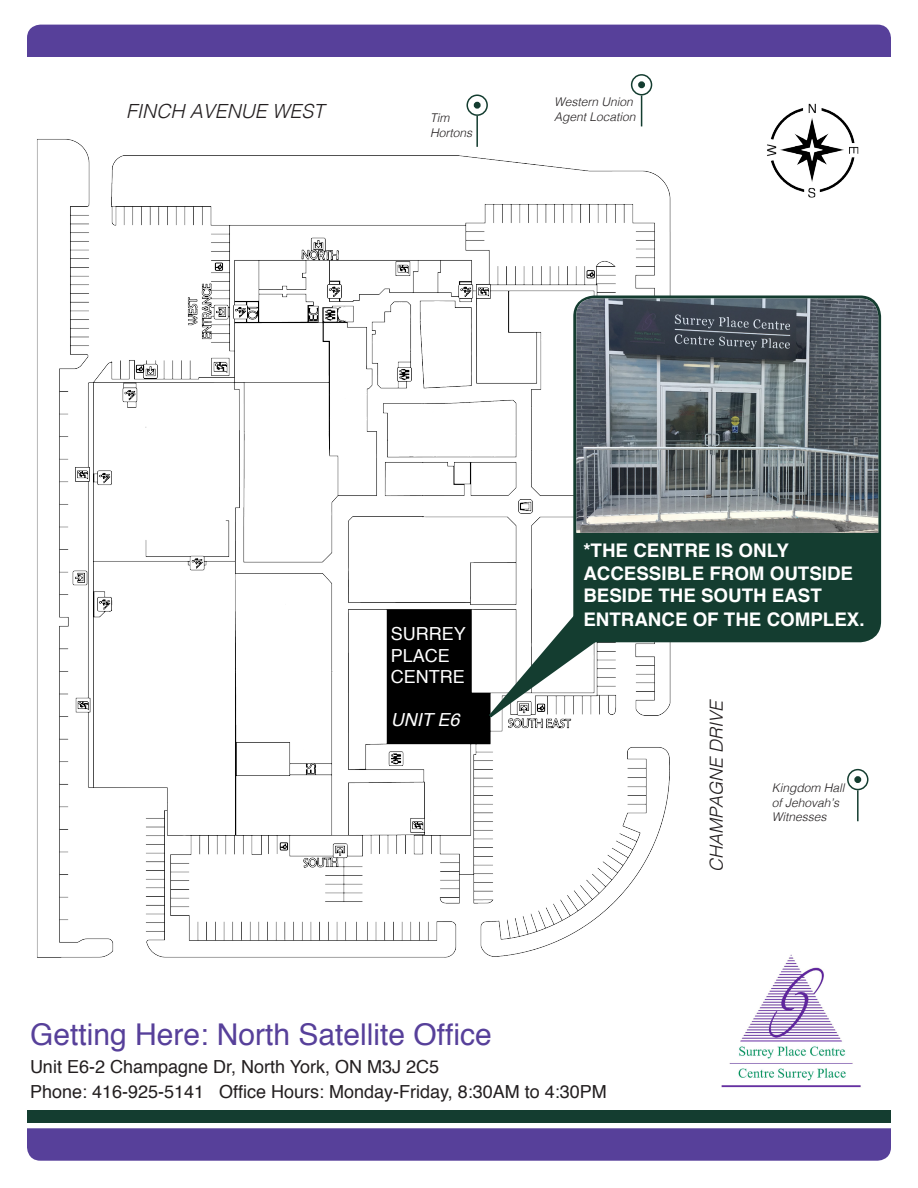
<style>
.page{position:relative;width:918px;height:1188px;background:#fff}
.page>*{position:absolute;margin:0;border:0;box-sizing:border-box;transform-origin:0 0}
.t1{font:30px "Helvetica";color:#57409a}
.t2{font:italic 300 19.5px "Helvetica";color:#231f20}
.t3{font:700 18.75px "Helvetica";color:#fff}
.t4{font:18px "Helvetica";color:#231f20}
.t5{font:18px/21.6px "Helvetica";color:#fff}
.t6{font:italic 300 18px "Helvetica";color:#231f20}
.t7{font:italic 18px "Helvetica";color:#fff}
.t8{font:italic 300 12px "Helvetica";color:#231f20}
</style>
<div class="page">
<div style="left:27px;top:1128px;width:864px;height:33px;background:#57409a"></div>
<div style="left:27px;top:25px;width:864px;height:32px;background:#57409a"></div>
<img style="left:37px;top:115px;width:676px;height:843px">
<div style="left:575px;top:297px;width:305px;height:344px;background:#143d30;border-radius:20px"></div>
<div style="left:573px;top:296px;width:308px;height:346px;border:3px solid #143d30;border-radius:20px"></div>
<svg style="left:472px;top:602px;width:145px;height:131px"></svg>
<img style="left:576px;top:298px;width:302px;height:235px">
<img style="left:710px;top:947px;width:151px;height:141px">
<svg style="left:467px;top:95px;width:20px;height:20px"></svg>
<div style="left:467px;top:94px;width:21px;height:22px;border:2px solid #143d30;border-radius:50%"></div>
<hr style="left:476px;top:116px;width:2px;height:31px;background:#143d30">
<div style="left:474px;top:102px;width:7px;height:7px;border:3px solid #143d30;border-radius:50%"></div>
<svg style="left:632px;top:75px;width:20px;height:20px"></svg>
<div style="left:631px;top:74px;width:21px;height:21px;border:2px solid #143d30;border-radius:50%"></div>
<hr style="left:641px;top:95px;width:1px;height:31px;background:#143d30">
<div style="left:638px;top:81px;width:7px;height:7px;border:3px solid #143d30;border-radius:50%"></div>
<svg style="left:848px;top:770px;width:20px;height:20px"></svg>
<div style="left:847px;top:769px;width:21px;height:21px;border:2px solid #143d30;border-radius:50%"></div>
<hr style="left:857px;top:790px;width:2px;height:31px;background:#143d30">
<div style="left:854px;top:776px;width:7px;height:7px;border:3px solid #143d30;border-radius:50%"></div>
<div style="left:27px;top:1110px;width:864px;height:13px;background:#143d30"></div>
<img style="left:767px;top:103px;width:92px;height:95px">
<p class="t2" style="left:126px;top:94px;width:200px">FINCH AVENUE WEST</p>
<p class="t8" style="left:430px;top:108px;width:21px">Tim</p>
<p class="t8" style="left:430px;top:122px;width:44px">Hortons</p>
<p class="t8" style="left:554px;top:92px;width:80px">Western Union</p>
<p class="t8" style="left:554px;top:106px;width:83px">Agent Location</p>
<p class="t5" style="left:391px;top:623px;width:77px">SURREY<br>PLACE</p>
<p class="t5" style="left:391px;top:667px;width:75px">CENTRE</p>
<p class="t7" style="left:391px;top:706px;width:70px">UNIT E6</p>
<p class="t3" style="left:583px;top:536px;width:207px">*THE CENTRE IS ONLY</p>
<p class="t3" style="left:583px;top:558px;width:271px">ACCESSIBLE FROM OUTSIDE</p>
<p class="t3" style="left:583px;top:581px;width:240px">BESIDE THE SOUTH EAST</p>
<p class="t3" style="left:583px;top:604px;width:283px">ENTRANCE OF THE COMPLEX.</p>
<p class="t6" style="left:701px;top:872px;width:174px;rotate:-90deg">CHAMPAGNE DRIVE</p>
<p class="t8" style="left:772px;top:778px;width:74px">Kingdom Hall</p>
<p class="t8" style="left:772px;top:792px;width:69px">of Jehovah’s</p>
<p class="t8" style="left:772px;top:807px;width:56px">Witnesses</p>
<p class="t1" style="left:30px;top:1011px;width:463px">Getting Here: North Satellite Office</p>
<p class="t4" style="left:30px;top:1053px;width:411px">Unit E6-2 Champagne Dr, North York, ON M3J 2C5</p>
<p class="t4" style="left:30px;top:1078px;width:578px">Phone: 416-925-5141 Office Hours: Monday-Friday, 8:30AM to 4:30PM</p>
</div>
